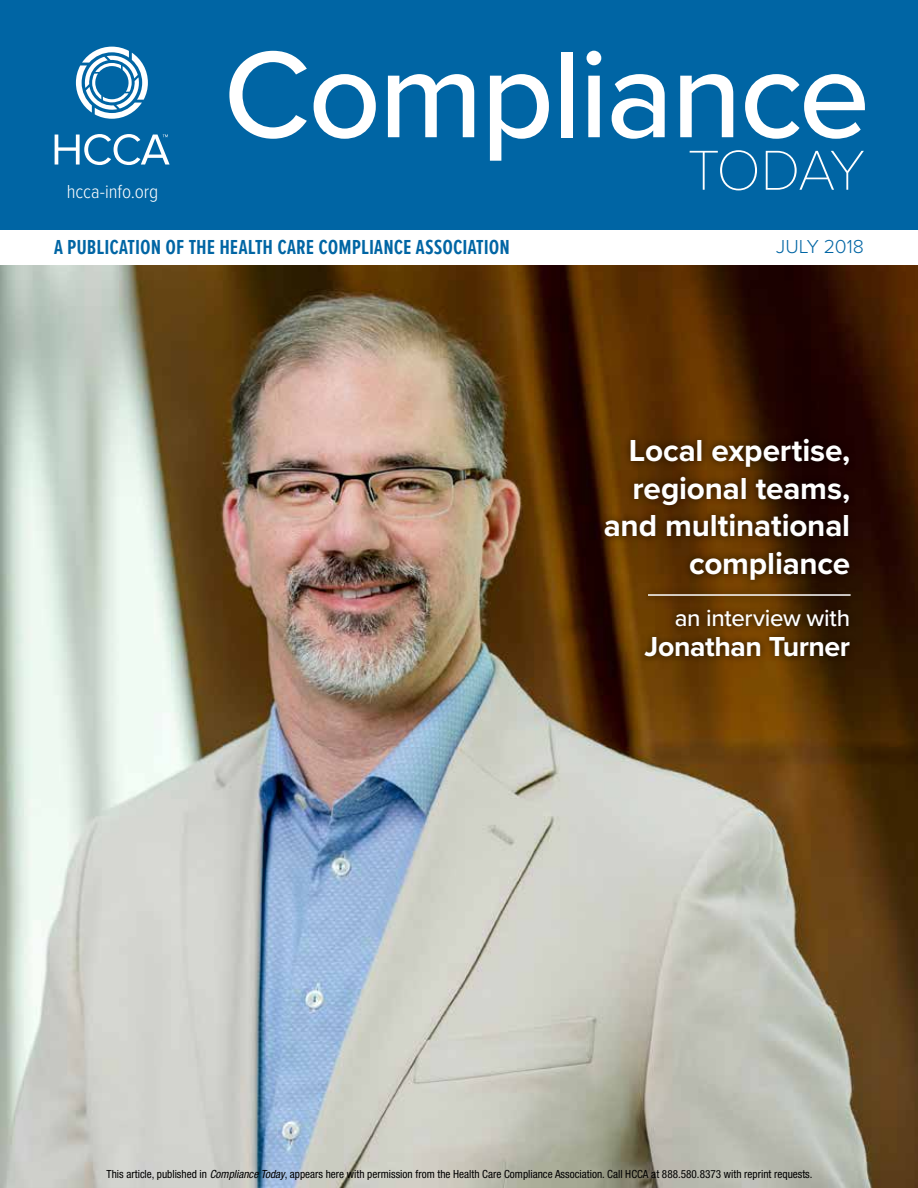
<style>
.page{position:relative;width:918px;height:1188px;background:#fff}
.page>*{position:absolute;margin:0;border:0;box-sizing:border-box;transform-origin:0 0}
.t1{font:500 127.5px "Proxima Nova";letter-spacing:-.02em;color:#fff}
.t2{font:100 58.35px "Proxima Nova T";letter-spacing:-.05em;color:#fff}
.t3{font:700 31.5px/37.8px "Proxima Nova";letter-spacing:-.005em;color:#fff;text-align:right}
.t4{font:700 28.5px "Proxima Nova";letter-spacing:-.015em;color:#fff}
.t5{font:600 25.5px "Proxima Nova Ex Cn";color:#0065a4}
.t6{font:500 24px "Proxima Nova";letter-spacing:-.015em;color:#fff}
.t7{font:300 19.5px "Proxima Nova Cond";letter-spacing:-.005em;color:#fff}
.t8{font:300 19.5px "Proxima Nova";letter-spacing:.005em;color:#0065a4}
.t9{font:condensed 11.25px "Helvetica Neue LT Std";color:#000}
.s1{font-style:italic}
</style>
<div class="page">
<div style="left:0;top:0;width:918px;height:230px;background:#0065a4"></div>
<svg style="left:76px;top:47px;width:72px;height:72px"></svg>
<svg style="left:55px;top:134px;width:115px;height:31px"></svg>
<img style="left:0;top:266px;width:918px;height:922px">
<div style="left:597px;top:431px;width:261px;height:234px;background:#000;opacity:.65"></div>
<div style="left:641px;top:586px;width:217px;height:18px;background:#000;opacity:.65"></div>
<hr style="left:648px;top:594px;width:203px;height:2px;background:#fff">
<h3 class="t7" style="left:67px;top:177px;width:93px">hcca-info.org</h3>
<h1 class="t1" style="left:224px;top:0;width:648px">Compliance</h1>
<h2 class="t2" style="left:687px;top:127px;width:179px">TODAY</h2>
<h3 class="t5" style="left:54px;top:227px;width:457px">a publication of the health care compliance association</h3>
<h3 class="t8" style="left:776px;top:232px;width:89px">JULY 2018</h3>
<h3 class="t3" style="left:604px;top:431px;width:248px">Local expertise, regional teams, and multinational compliance</h3>
<h3 class="t6" style="left:675px;top:600px;width:177px">an interview with</h3>
<h3 class="t4" style="left:645px;top:625px;width:207px">Jonathan Turner</h3>
<p class="t9" style="left:107px;top:1167px;width:707px">This article, published in <span class="s1">Compliance Today</span>, appears here with permission from the Health Care Compliance Association. Call HCCA at 888.580.8373 with reprint requests.</p>
</div>
